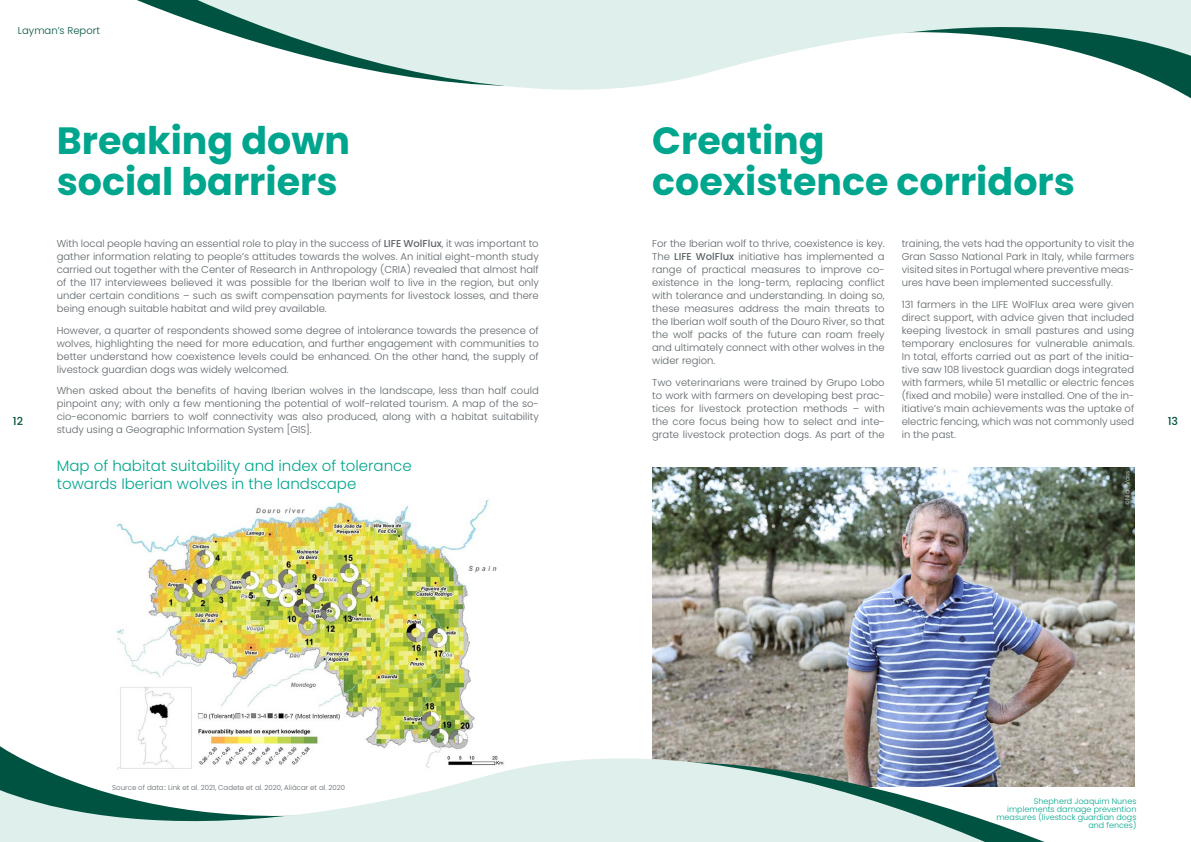
<style>
.page{position:relative;width:1191px;height:842px;background:#fff}
.page>*{position:absolute;margin:0;border:0;box-sizing:border-box;transform-origin:0 0}
.t1{font:700 38px/41px "Poppins";color:#00a58d}
.t2{font:300 15px/18px "Poppins";color:#00a58d}
.t3{font:500 11px "Poppins";color:#005340}
.t4{font:300 10px/13px "Poppins";color:#5c6469;text-align:justify}
.t5{font:300 10px "Poppins";color:#005340}
.t6{font:300 8px/8px "Poppins";color:#00a58d;text-align:right}
.t7{font:300 7px "Poppins";color:#5c6469}
.t8{font:300 6px "Poppins";color:#dfefeb}
.s1{font-weight:500}
</style>
<div class="page">
<svg style="left:137px;top:0;width:458px;height:90px;fill:#dfefeb"></svg>
<svg style="left:595px;top:0;width:596px;height:99px;fill:#dfefeb"></svg>
<img style="left:652px;top:467px;width:482px;height:256px">
<img style="left:116px;top:500px;width:381px;height:223px">
<svg style="left:0;top:723px;width:1135px;height:119px"></svg>
<p class="t5" style="left:18px;top:24px;width:83px">Layman’s Report</p>
<h1 class="t1" style="left:57px;top:120px;width:295px">Breaking down social barriers</h1>
<h1 class="t1" style="left:652px;top:120px;width:424px">Creating<br>coexistence corridors</h1>
<p class="t4" style="left:652px;top:237px;width:234px">For the Iberian wolf to thrive, coexistence is key.<br>The <span class="s1">LIFE WolFlux</span> initiative has implemented a range of practical measures to improve co&shy;existence in the long-term, replacing conflict with tolerance and understanding. In doing so, these measures address the main threats to the Iberian wolf south of the Douro River, so that the wolf packs of the future can roam freely and ultimately connect with other wolves in the wider region.</p>
<p class="t4" style="left:652px;top:376px;width:234px">Two veterinarians were trained by Grupo Lobo to work with farmers on developing best prac&shy;tices for livestock protection methods – with the core focus being how to select and inte&shy;grate livestock protection dogs. As part of the</p>
<p class="t4" style="left:57px;top:237px;width:483px">With local people having an essential role to play in the success of <span class="s1">LIFE WolFlux</span>, it was important to gather information relating to people’s attitudes towards the wolves. An initial eight-month study carried out together with the Center of Research in Anthropology (CRIA) revealed that almost half of the 117 interviewees believed it was possible for the Iberian wolf to live in the region, but only under certain conditions – such as swift compensation payments for livestock losses, and there being enough suitable habitat and wild prey available.</p>
<p class="t4" style="left:57px;top:324px;width:483px">However, a quarter of respondents showed some degree of intolerance towards the presence of wolves, highlighting the need for more education, and further engagement with communities to better understand how coexistence levels could be enhanced. On the other hand, the supply of livestock guardian dogs was widely welcomed.</p>
<p class="t4" style="left:57px;top:384px;width:483px">When asked about the benefits of having Iberian wolves in the landscape, less than half could pinpoint any; with only a few mentioning the potential of wolf-related tourism. A map of the so&shy;cio-economic barriers to wolf connectivity was also produced, along with a habitat suitability study using a Geographic Information System [GIS].</p>
<p class="t4" style="left:901px;top:237px;width:234px">training, the vets had the opportunity to visit the Gran Sasso National Park in Italy, while farmers visited sites in Portugal where preventive meas&shy;ures have been implemented successfully.</p>
<p class="t4" style="left:901px;top:298px;width:234px">131 farmers in the LIFE WolFlux area were given direct support, with advice given that included keeping livestock in small pastures and using temporary enclosures for vulnerable animals.<br>In total, efforts carried out as part of the initia&shy;tive saw 108 livestock guardian dogs integrated with farmers, while 51 metallic or electric fences (fixed and mobile) were installed. One of the in&shy;itiative’s main achievements was the uptake of electric fencing, which was not commonly used in the past.</p>
<p class="t3" style="left:13px;top:414px;width:12px">12</p>
<p class="t3" style="left:1167px;top:414px;width:12px">13</p>
<h2 class="t2" style="left:57px;top:457px;width:356px">Map of habitat suitability and index of tolerance towards Iberian wolves in the landscape</h2>
<p class="t8" style="left:1124px;top:505px;width:36px;rotate:-90deg">©Nick-Vass</p>
<p class="t7" style="left:112px;top:783px;width:234px">Source of data:: Link et al. 2021, Cadete et al. 2020, Aliácar et al. 2020</p>
<p class="t6" style="left:996px;top:797px;width:141px">Shepherd Joaquim Nunes implements damage prevention measures (livestock guardian dogs and fences)</p>
</div>
